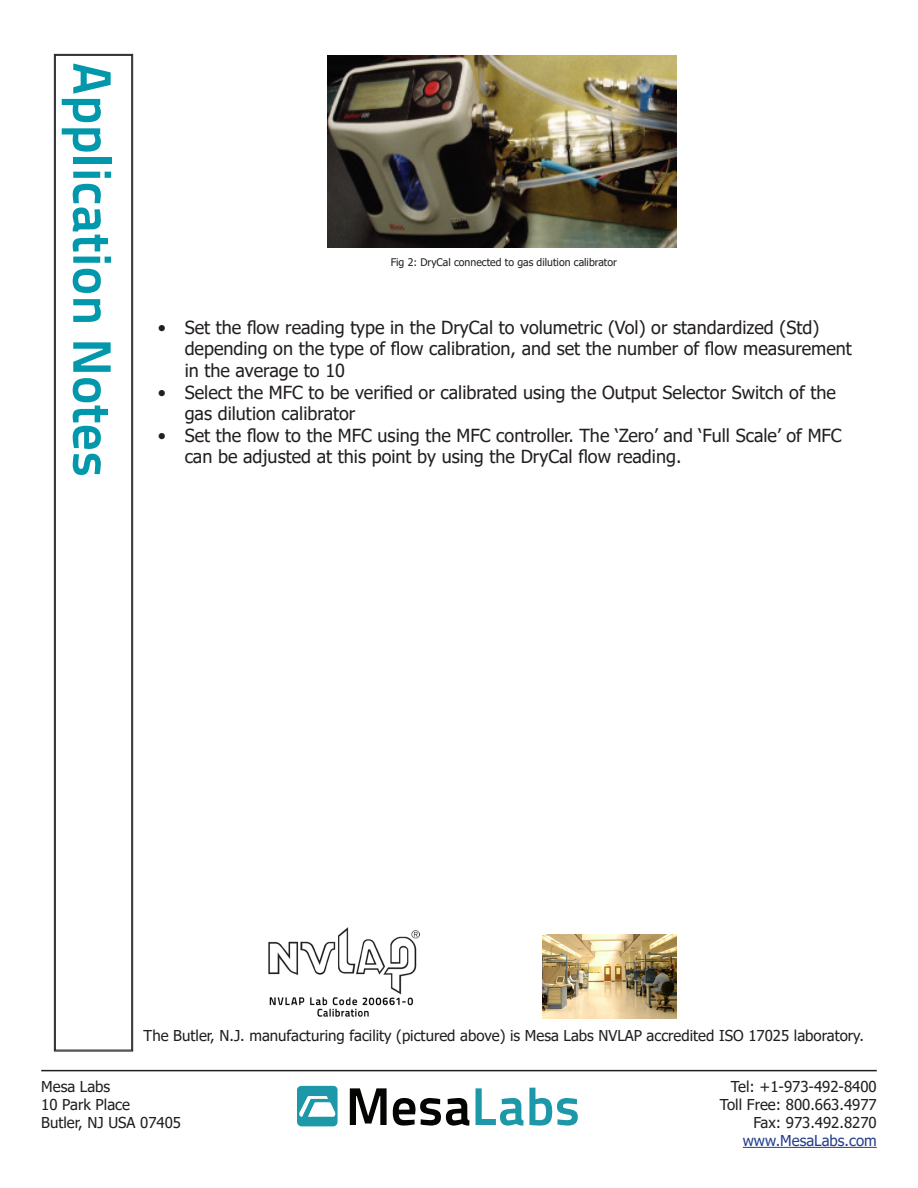
<style>
.page{position:relative;width:918px;height:1188px;background:#fff}
.page>*{position:absolute;margin:0;border:0;box-sizing:border-box;transform-origin:0 0}
.t1{font:700 54px "Titillium Text 22 L";color:#0098aa}
.t2{font:18px/21.6px "Tahoma";color:#231f20}
.t3{font:15px "Tahoma";color:#231f20}
.t4{font:15px "Tahoma";color:#253f8e}
.manual_fine_print{font:10.5px "Tahoma";color:#231f20}
</style>
<div class="page">
<img style="left:328px;top:55px;width:349px;height:193px">
<hr style="left:41px;top:1070px;width:836px;height:1px;background:#231f20">
<hr style="left:743px;top:1147px;width:134px;height:1px;background:#253f8e">
<div style="left:297px;top:1086px;width:41px;height:40px;background:#1d98a9;border-radius:4px"></div>
<svg style="left:299px;top:1096px;width:36px;height:21px"></svg>
<svg style="left:350px;top:1088px;width:37px;height:37px"></svg>
<svg style="left:393px;top:1098px;width:76px;height:28px"></svg>
<svg style="left:476px;top:1088px;width:102px;height:38px"></svg>
<svg style="left:54px;top:54px;width:79px;height:998px"></svg>
<div style="left:55px;top:55px;width:77px;height:995px;border:1px solid #231f20"></div>
<img style="left:542px;top:935px;width:135px;height:84px">
<img style="left:268px;top:927px;width:152px;height:90px">
<p class="t1" style="left:134px;top:62px;width:417px;rotate:90deg">Application Notes</p>
<p class="manual_fine_print" style="left:391px;top:255px;width:228px">Fig 2: DryCal connected to gas dilution calibrator</p>
<p class="t2" style="left:185px;top:318px;width:669px;text-indent:-27px">• Set the flow reading type in the DryCal to volumetric (Vol) or standardized (Std) depending on the type of flow calibration, and set the number of flow measurement in the average to 10</p>
<p class="t2" style="left:185px;top:382px;width:653px;text-indent:-27px">• Select the MFC to be verified or calibrated using the Output Selector Switch of the gas dilution calibrator</p>
<p class="t2" style="left:185px;top:426px;width:659px;text-indent:-27px">• Set the flow to the MFC using the MFC controller. The ‘Zero’ and ‘Full Scale’ of MFC can be adjusted at this point by using the DryCal flow reading.</p>
<p class="t3" style="left:144px;top:1026px;width:722px">The Butler, N.J. manufacturing facility (pictured above) is Mesa Labs NVLAP accredited ISO 17025 laboratory.</p>
<p class="t3" style="left:41px;top:1077px;width:71px">Mesa Labs</p>
<p class="t3" style="left:41px;top:1095px;width:90px">10 Park Place</p>
<p class="t3" style="left:41px;top:1113px;width:141px">Butler, NJ USA 07405</p>
<p class="t3" style="left:731px;top:1077px;width:147px">Tel: +1-973-492-8400</p>
<p class="t3" style="left:720px;top:1095px;width:158px">Toll Free: 800.663.4977</p>
<p class="t3" style="left:753px;top:1113px;width:125px">Fax: 973.492.8270</p>
<p class="t4" style="left:743px;top:1131px;width:136px">www.MesaLabs.com</p>
</div>
